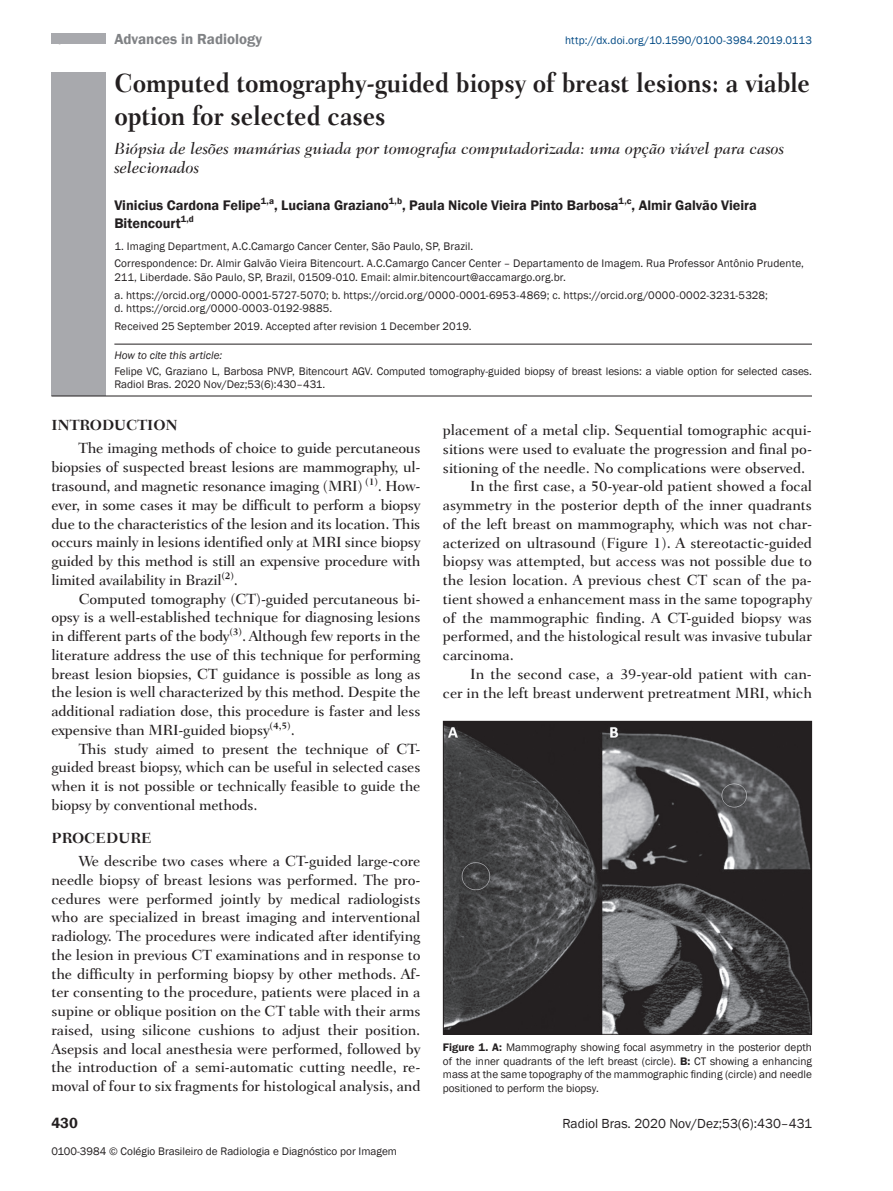
<style>
.page{position:relative;width:893px;height:1191px;background:#fff}
.page>*{position:absolute;margin:0;border:0;box-sizing:border-box;transform-origin:0 0}
.t1{font:700 27px/33px "Fairfield LT";letter-spacing:-.005em;color:#231f20;scale:.9 1}
.t2{font:italic 500 16.5px/19.8px "Fairfield LT";color:#231f20}
.t3{font:500 15px/18.8px "Fairfield LT";letter-spacing:-.005em;color:#231f20;text-align:justify}
.t4{font:700 15px "Fairfield LT";color:#231f20}
.t5{font:600 15px "Franklin Gothic";color:#808285}
.t6{font:600 15px "Franklin Gothic";color:#231f20}
.t7{font:600 14.25px/18px "Franklin Gothic";color:#231f20}
.t8{font:13.5px "Franklin Gothic";color:#231f20}
.t9{font:11.25px/13.5px "Franklin Gothic";letter-spacing:.005em;color:#231f20}
.t10{font:600 11.25px "Franklin Gothic";color:#231f20}
.t11{font:11.25px "Franklin Gothic";letter-spacing:.01em;color:#014984}
.t12{font:italic 11.25px "Franklin Gothic";color:#231f20}
.s1{font-weight:400}
.s2{font-weight:400;font-style:italic}
.s3{font-weight:500}
.s4{font-weight:600}
</style>
<div class="page">
<div style="left:51px;top:34px;width:54px;height:10px;background:#a8a9ad"></div>
<div style="left:51px;top:72px;width:54px;height:324px;background:#a8a9ad"></div>
<hr style="left:51px;top:395px;width:761px;height:1px;background:#231f20">
<hr style="left:114px;top:344px;width:698px;height:1px;background:#231f20">
<img style="left:445px;top:723px;width:365px;height:309px">
<div style="left:443px;top:721px;width:369px;height:313px;border:1px solid #231f20"></div>
<p class="t5" style="left:114px;top:30px;width:149px">Advances in Radiology</p>
<h1 class="t1" style="left:114px;top:67px;width:775px">Computed tomography-guided biopsy of breast lesions: a viable option for selected cases</h1>
<p class="t2" style="left:114px;top:138px;width:671px">Biópsia de lesões mamárias guiada por tomografia computadorizada: uma opção viável para casos selecionados</p>
<p class="t7" style="left:114px;top:196px;width:644px">Vinicius Cardona Felipe<sup>1,a</sup>, Luciana Graziano<sup>1,b</sup>, Paula Nicole Vieira Pinto Barbosa<sup>1,c</sup>, Almir Galvão Vieira<br>Bitencourt<sup>1,d</sup></p>
<p class="t9" style="left:114px;top:237px;width:691px;line-height:17.7px">1. Imaging Department, A.C.Camargo Cancer Center, São Paulo, SP, Brazil.<br>Correspondence: Dr. Almir Galvão Vieira Bitencourt. A.C.Camargo Cancer Center – Departamento de Imagem. Rua Professor Antônio Prudente,</p>
<p class="t9" style="left:114px;top:269px;width:655px;line-height:17.7px">211, Liberdade. São Paulo, SP, Brazil, 01509-010. Email: almir.bitencourt@accamargo.org.br.<br>a. https://orcid.org/0000-0001-5727-5070; b. https://orcid.org/0000-0001-6953-4869; c. https://orcid.org/0000-0002-3231-5328;</p>
<p class="t9" style="left:114px;top:300px;width:359px;line-height:17.7px">d. https://orcid.org/0000-0003-0192-9885.<br>Received 25 September 2019. Accepted after revision 1 December 2019.</p>
<p class="t12" style="left:114px;top:348px;width:110px">How to cite this article:</p>
<p class="t9" style="left:114px;top:364px;width:699px">Felipe VC, Graziano L, Barbosa PNVP, Bitencourt AGV. Computed tomography-guided biopsy of breast lesions: a viable option for selected cases.<br>Radiol Bras. 2020 Nov/Dez;53(6):430–431.</p>
<p class="t3" style="left:443px;top:421px;width:370px">placement of a metal clip. Sequential tomographic acqui-</p>
<p class="t3" style="left:443px;top:439px;width:370px">sitions were used to evaluate the progression and final po-</p>
<p class="t3" style="left:443px;top:458px;width:364px">sitioning of the needle. No complications were observed.</p>
<p class="t3" style="left:470px;top:477px;width:343px">In the first case, a 50-year-old patient showed a focal</p>
<p class="t3" style="left:443px;top:496px;width:370px">asymmetry in the posterior depth of the inner quadrants</p>
<p class="t3" style="left:443px;top:514px;width:370px">of the left breast on mammography, which was not char-</p>
<p class="t3" style="left:443px;top:533px;width:370px">acterized on ultrasound (Figure 1). A stereotactic-guided</p>
<p class="t3" style="left:443px;top:552px;width:370px">biopsy was attempted, but access was not possible due to</p>
<p class="t3" style="left:443px;top:571px;width:370px">the lesion location. A previous chest CT scan of the pa-</p>
<p class="t3" style="left:443px;top:589px;width:370px">tient showed a enhancement mass in the same topography</p>
<p class="t3" style="left:443px;top:608px;width:370px">of the mammographic finding. A CT-guided biopsy was</p>
<p class="t3" style="left:443px;top:627px;width:370px">performed, and the histological result was invasive tubular</p>
<p class="t3" style="left:443px;top:646px;width:72px">carcinoma.</p>
<p class="t3" style="left:470px;top:664px;width:343px">In the second case, a 39-year-old patient with can-</p>
<p class="t3" style="left:443px;top:683px;width:370px">cer in the left breast underwent pretreatment MRI, which</p>
<p class="t11" style="left:565px;top:33px;width:248px">http://dx.doi.org/10.1590/0100-3984.2019.0113</p>
<p class="t10" style="left:51px;top:33px;width:299px"><span class="s1">Felipe VC</span> <span class="s2">et al.</span> <span class="s3">/</span> Computed tomography-guided breast biopsy</p>
<p class="t4" style="left:51px;top:417px;width:128px">INTRODUCTION</p>
<p class="t3" style="left:51px;top:439px;width:370px;text-indent:27px">The imaging methods of choice to guide percutaneous biopsies of suspected breast lesions are mammography, ul&shy;trasound, and magnetic resonance imaging (MRI) <sup>(1)</sup>. How&shy;ever, in some cases it may be difficult to perform a biopsy due to the characteristics of the lesion and its location. This occurs mainly in lesions identified only at MRI since biopsy guided by this method is still an expensive procedure with limited availability in Brazil<sup>(2)</sup>.</p>
<p class="t3" style="left:51px;top:589px;width:371px;text-indent:27px">Computed tomography (CT)-guided percutaneous bi&shy;opsy is a well-established technique for diagnosing lesions in different parts of the body<sup>(3)</sup>. Although few reports in the literature address the use of this technique for performing breast lesion biopsies, CT guidance is possible as long as the lesion is well characterized by this method. Despite the additional radiation dose, this procedure is faster and less expensive than MRI-guided biopsy<sup>(4,5)</sup>.</p>
<p class="t3" style="left:51px;top:739px;width:370px;text-indent:27px">This study aimed to present the technique of CT&shy;guided breast biopsy, which can be useful in selected cases when it is not possible or technically feasible to guide the biopsy by conventional methods.</p>
<p class="t4" style="left:51px;top:829px;width:102px">PROCEDURE</p>
<p class="t3" style="left:51px;top:852px;width:371px;text-indent:27px">We describe two cases where a CT-guided large-core needle biopsy of breast lesions was performed. The pro&shy;cedures were performed jointly by medical radiologists who are specialized in breast imaging and interventional radiology. The procedures were indicated after identifying the lesion in previous CT examinations and in response to the difficulty in performing biopsy by other methods. Af&shy;ter consenting to the procedure, patients were placed in a supine or oblique position on the CT table with their arms raised, using silicone cushions to adjust their position.<br>Asepsis and local anesthesia were performed, followed by the introduction of a semi-automatic cutting needle, re&shy;moval of four to six fragments for histological analysis, and</p>
<p class="t9" style="left:443px;top:1040px;width:370px;text-align:justify"><span class="s4">Figure 1. A:</span> Mammography showing focal asymmetry in the posterior depth of the inner quadrants of the left breast (circle). <span class="s4">B:</span> CT showing a enhancing mass at the same topography of the mammographic finding (circle) and needle positioned to perform the biopsy.</p>
<p class="t6" style="left:51px;top:1113px;width:28px">430</p>
<p class="t8" style="left:562px;top:1114px;width:251px">Radiol Bras. 2020 Nov/Dez;53(6):430–431</p>
<p class="t9" style="left:51px;top:1145px;width:347px">0100-3984 © Colégio Brasileiro de Radiologia e Diagnóstico por Imagem</p>
</div>
